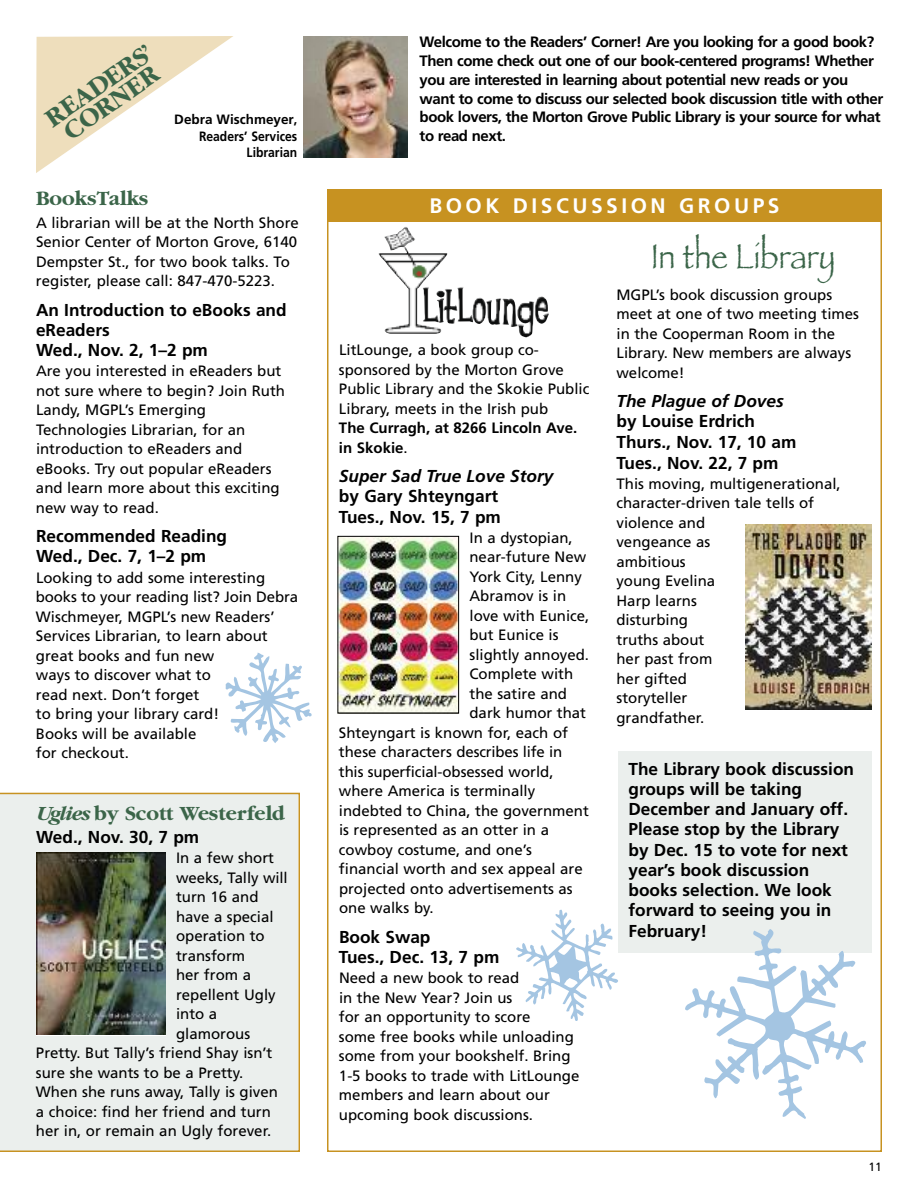
<style>
.page{position:relative;width:918px;height:1188px;background:#fff}
.page>*{position:absolute;margin:0;border:0;box-sizing:border-box;transform-origin:0 0}
.t1{font:36px "Papyrus";color:#3b6549;scale:.85 1}
.t2{font:700 27px/21px "Garamond";color:#3b6549}
.t3{font:700 21px "Garamond";color:#3b6549}
.t4{font:700 21px "Frutiger";letter-spacing:.165em;color:#fff}
.t5{font:700 17.25px/20.2px "Frutiger";color:#000}
.t6{font:italic 700 17.25px "Frutiger";color:#000}
.t7{font:15px/19.5px "Frutiger";color:#000}
.t8{font:700 15px/18.8px "Frutiger";letter-spacing:-.03em;color:#000}
.t9{font:700 15px/19.5px "Frutiger";color:#000}
.t10{font:700 13.5px/16.5px "Frutiger";color:#000;text-align:right}
.t11{font:12px "Frutiger";color:#000}
.s1{font-style:italic}
.s2{font-weight:400}
</style>
<div class="page">
<div style="left:327px;top:189px;width:555px;height:32px;background:#c79221"></div>
<svg style="left:36px;top:36px;width:197px;height:137px"></svg>
<img style="left:304px;top:36px;width:103px;height:122px">
<div style="left:0;top:793px;width:300px;height:359px;background:#ebefed"></div>
<div style="left:618px;top:751px;width:254px;height:202px;background:#ebefed"></div>
<img style="left:379px;top:227px;width:169px;height:110px">
<img style="left:745px;top:524px;width:127px;height:186px">
<img style="left:340px;top:538px;width:117px;height:173px">
<div style="left:338px;top:536px;width:121px;height:177px;border:1px solid #000"></div>
<img style="left:36px;top:853px;width:130px;height:182px">
<svg style="left:685px;top:929px;width:181px;height:190px"></svg>
<svg style="left:225px;top:653px;width:87px;height:90px"></svg>
<svg style="left:516px;top:909px;width:102px;height:112px"></svg>
<h2 class="t2" style="left:42px;top:112px;width:126px;rotate:-35deg">READERS’<br>CORNER</h2>
<p class="t10" style="left:174px;top:112px;width:125px">Debra Wischmeyer,<br>Readers’ Services<br>Librarian</p>
<h3 class="t3" style="left:36px;top:186px;width:114px">BooksTalks</h3>
<p class="t7" style="left:36px;top:214px;width:264px">A librarian will be at the North Shore Senior Center of Morton Grove, 6140<br>Dempster St., for two book talks. To register, please call: 847-470-5223.</p>
<p class="t5" style="left:36px;top:301px;width:252px">An Introduction to eBooks and eReaders<br>Wed., Nov. 2, 1–2 pm</p>
<p class="t7" style="left:36px;top:363px;width:251px">Are you interested in eReaders but not sure where to begin? Join Ruth<br>Landy, MGPL’s Emerging<br>Technologies Librarian, for an introduction to eReaders and eBooks. Try out popular eReaders and learn more about this exciting new way to read.</p>
<p class="t5" style="left:36px;top:527px;width:193px">Recommended Reading<br>Wed., Dec. 7, 1–2 pm</p>
<p class="t7" style="left:36px;top:569px;width:264px">Looking to add some interesting books to your reading list? Join Debra<br>Wischmeyer, MGPL’s new Readers’<br>Services Librarian, to learn about great books and fun new<br>ways to discover what to<br>read next. Don’t forget<br>to bring your library card!<br>Books will be available<br>for checkout.</p>
<h3 class="t3" style="left:36px;top:800px;width:250px"><span class="s1">Uglies</span> by Scott Westerfeld</h3>
<p class="t5" style="left:36px;top:828px;width:165px">Wed., Nov. 30, 7 pm</p>
<p class="t7" style="left:176px;top:849px;width:99px">In a few short</p>
<p class="t7" style="left:176px;top:869px;width:113px">weeks, Tally will</p>
<p class="t7" style="left:176px;top:888px;width:84px">turn 16 and</p>
<p class="t7" style="left:176px;top:908px;width:99px">have a special</p>
<p class="t7" style="left:176px;top:927px;width:90px">operation to</p>
<p class="t7" style="left:176px;top:947px;width:71px">transform</p>
<p class="t7" style="left:176px;top:966px;width:77px">her from a</p>
<p class="t7" style="left:176px;top:986px;width:101px">repellent Ugly</p>
<p class="t7" style="left:176px;top:1005px;width:43px">into a</p>
<p class="t7" style="left:176px;top:1025px;width:76px">glamorous</p>
<p class="t7" style="left:36px;top:1044px;width:238px">Pretty. But Tally’s friend Shay isn’t</p>
<p class="t7" style="left:36px;top:1064px;width:209px">sure she wants to be a Pretty.</p>
<p class="t7" style="left:36px;top:1083px;width:243px">When she runs away, Tally is given</p>
<p class="t7" style="left:36px;top:1103px;width:236px">a choice: find her friend and turn</p>
<p class="t7" style="left:36px;top:1122px;width:237px">her in, or remain an Ugly forever.</p>
<p class="t8" style="left:420px;top:34px;width:465px">Welcome to the Readers’ Corner! Are you looking for a good book?<br>Then come check out one of our book-centered programs! Whether you are interested in learning about potential new reads or you want to come to discuss our selected book discussion title with other book lovers, the Morton Grove Public Library is your source for what to read next.</p>
<h3 class="t4" style="left:429px;top:197px;width:352px">BOOK DISCUSSION GROUPS</h3>
<p class="t7" style="left:339px;top:342px;width:252px">LitLounge, a book group co&shy;sponsored by the Morton Grove<br>Public Library and the Skokie Public<br>Library, meets in the Irish pub</p>
<p class="t9" style="left:339px;top:420px;width:240px">The Curragh, at 8266 Lincoln Ave. in Skokie<span class="s2">.</span></p>
<p class="t6" style="left:339px;top:469px;width:216px">Super Sad True Love Story</p>
<p class="t5" style="left:339px;top:488px;width:163px">by Gary Shteyngart<br>Tues., Nov. 15, 7 pm</p>
<p class="t7" style="left:470px;top:529px;width:105px">In a dystopian,</p>
<p class="t7" style="left:470px;top:549px;width:118px">near-future New</p>
<p class="t7" style="left:470px;top:568px;width:114px">York City, Lenny</p>
<p class="t7" style="left:470px;top:588px;width:98px">Abramov is in</p>
<p class="t7" style="left:470px;top:607px;width:121px">love with Eunice,</p>
<p class="t7" style="left:470px;top:627px;width:91px">but Eunice is</p>
<p class="t7" style="left:470px;top:646px;width:121px">slightly annoyed.</p>
<p class="t7" style="left:470px;top:666px;width:105px">Complete with</p>
<p class="t7" style="left:470px;top:685px;width:99px">the satire and</p>
<p class="t7" style="left:470px;top:705px;width:118px">dark humor that</p>
<p class="t7" style="left:339px;top:724px;width:231px">Shteyngart is known for, each of</p>
<p class="t7" style="left:339px;top:744px;width:225px">these characters describes life in</p>
<p class="t7" style="left:339px;top:763px;width:216px">this superficial-obsessed world,</p>
<p class="t7" style="left:339px;top:783px;width:198px">where America is terminally</p>
<p class="t7" style="left:339px;top:802px;width:251px">indebted to China, the government</p>
<p class="t7" style="left:339px;top:822px;width:212px">is represented as an otter in a</p>
<p class="t7" style="left:339px;top:841px;width:194px">cowboy costume, and one’s</p>
<p class="t7" style="left:339px;top:861px;width:245px">financial worth and sex appeal are</p>
<p class="t7" style="left:339px;top:880px;width:235px">projected onto advertisements as</p>
<p class="t7" style="left:339px;top:900px;width:96px">one walks by.</p>
<p class="t5" style="left:339px;top:928px;width:162px">Book Swap<br>Tues., Dec. 13, 7 pm</p>
<p class="t7" style="left:339px;top:969px;width:242px">Need a new book to read<br>in the New Year? Join us<br>for an opportunity to score<br>some free books while unloading some from your bookshelf. Bring<br>1-5 books to trade with LitLounge members and learn about our upcoming book discussions.</p>
<h1 class="t1" style="left:651px;top:235px;width:218px">In the Library</h1>
<p class="t7" style="left:616px;top:286px;width:244px">MGPL’s book discussion groups meet at one of two meeting times in the Cooperman Room in the<br>Library. New members are always welcome!</p>
<p class="t6" style="left:616px;top:394px;width:169px">The Plague of Doves</p>
<p class="t5" style="left:616px;top:413px;width:181px">by Louise Erdrich<br>Thurs., Nov. 17, 10 am<br>Tues., Nov. 22, 7 pm</p>
<p class="t7" style="left:616px;top:475px;width:226px">This moving, multigenerational, character-driven tale tells of violence and<br>vengeance as<br>ambitious<br>young Evelina<br>Harp learns<br>disturbing<br>truths about<br>her past from<br>her gifted<br>storyteller<br>grandfather.</p>
<p class="t5" style="left:628px;top:760px;width:227px">The Library book discussion groups will be taking<br>December and January off.<br>Please stop by the Library by Dec. 15 to vote for next year’s book discussion books selection. We look forward to seeing you in<br>February!</p>
<p class="t11" style="left:869px;top:1162px;width:15px">11</p>
</div>
